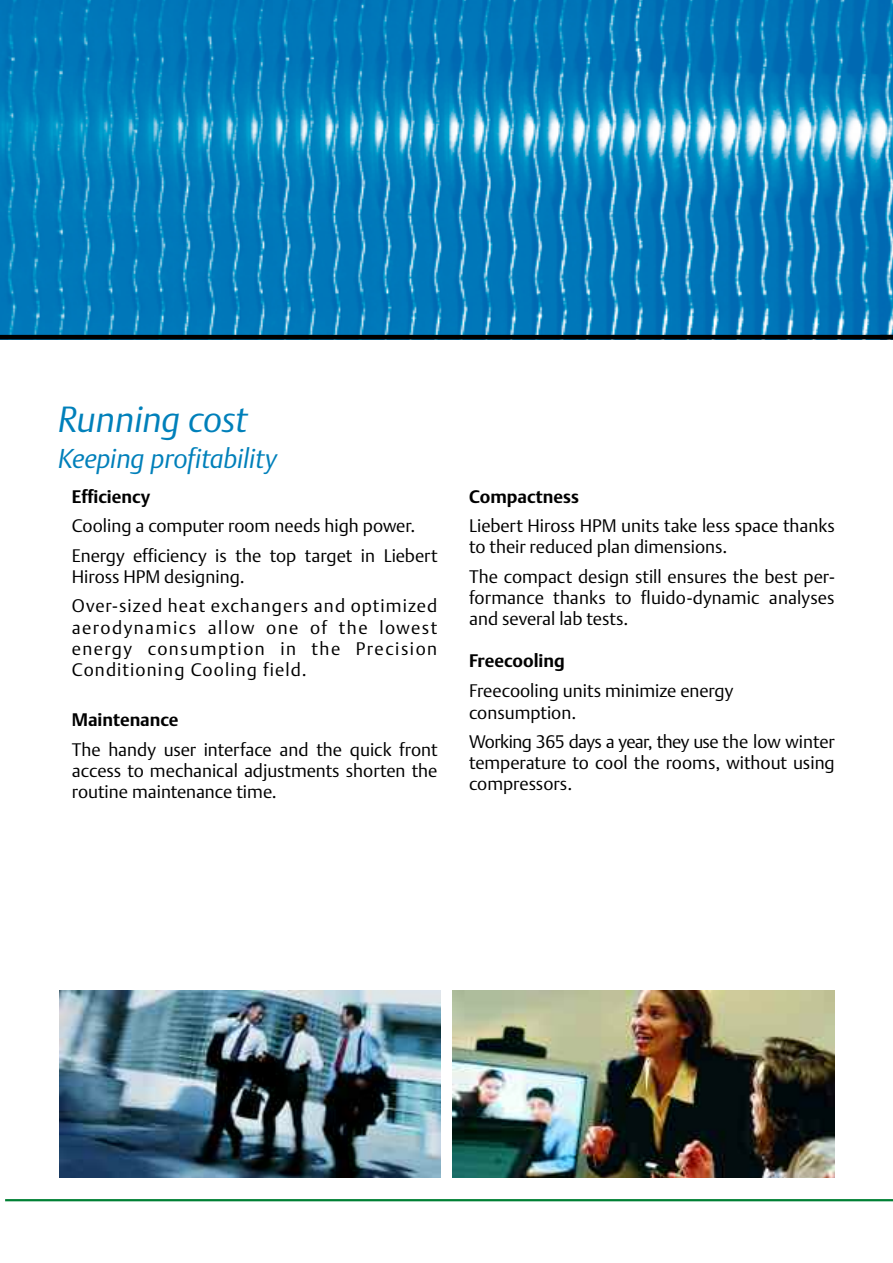
<style>
.page{position:relative;width:893px;height:1263px;background:#fff}
.page>*{position:absolute;margin:0;border:0;box-sizing:border-box;transform-origin:0 0}
.t1{font:italic 36px "DTL Argo T Light";color:#0080ba}
.t2{font:italic 27px "DTL Argo T Light";letter-spacing:-.005em;color:#0080ba}
.t3{font:18px/21px "DTL Argo T Light";color:#000;text-align:justify}
.t4{font:18px/29.5px "DTL Argo T Light";letter-spacing:.045em;color:#000}
.t5{font:700 18px "DTL Argo T";color:#000}
</style>
<div class="page">
<img style="left:0;top:0;width:893px;height:335px">
<hr style="left:0;top:335px;width:893px;height:4px;background:#000">
<hr style="left:5px;top:1199px;width:888px;height:2px;background:#008034">
<img style="left:59px;top:991px;width:381px;height:187px">
<img style="left:453px;top:991px;width:382px;height:187px">
<h1 class="t1" style="left:58px;top:398px;width:191px">Running cost</h1>
<h2 class="t2" style="left:58px;top:443px;width:220px">Keeping profitability</h2>
<p class="t5" style="left:72px;top:486px;width:80px">Efficiency</p>
<p class="t3" style="left:72px;top:511px;width:367px;line-height:29.5px">Cooling a computer room needs high power.<br>Energy efficiency is the top target in Liebert</p>
<p class="t4" style="left:72px;top:562px;width:367px">Hiross HPM designing.<br>Over-sized heat exchangers and optimized</p>
<p class="t3" style="left:72px;top:617px;width:367px">aerodynamics allow one of the lowest energy consumption in the Precision Conditioning Cooling field.</p>
<p class="t5" style="left:72px;top:709px;width:108px">Maintenance</p>
<p class="t3" style="left:72px;top:739px;width:367px">The handy user interface and the quick front access to mechanical adjustments shorten the routine maintenance time.</p>
<p class="t5" style="left:469px;top:486px;width:111px">Compactness</p>
<p class="t3" style="left:469px;top:516px;width:367px">Liebert Hiross HPM units take less space thanks to their reduced plan dimensions.</p>
<p class="t3" style="left:469px;top:566px;width:367px">The compact design still ensures the best per&shy;formance thanks to fluido-dynamic analyses and several lab tests.</p>
<p class="t5" style="left:469px;top:650px;width:97px">Freecooling</p>
<p class="t3" style="left:469px;top:679px;width:266px;line-height:22px">Freecooling units minimize energy consumption.</p>
<p class="t3" style="left:469px;top:731px;width:367px">Working 365 days a year, they use the low winter temperature to cool the rooms, without using compressors.</p>
</div>
